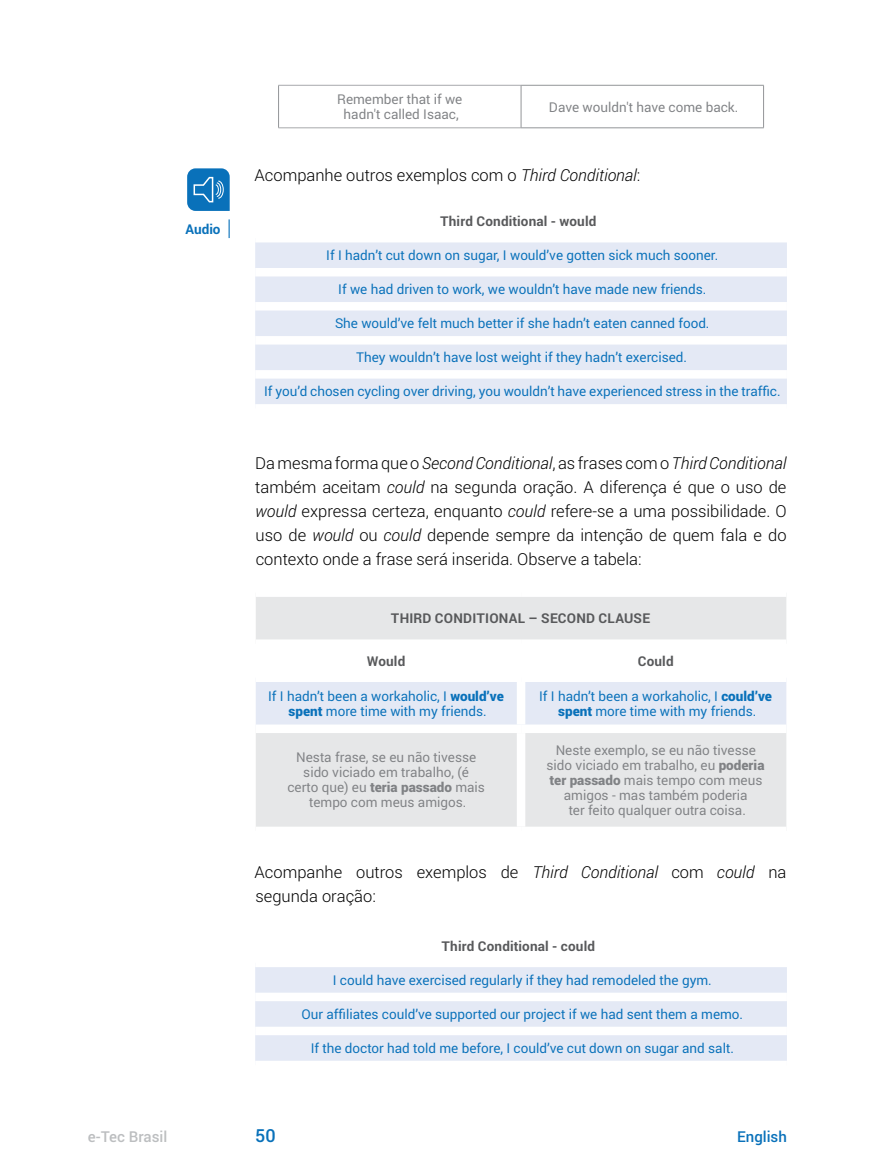
<style>
.page{position:relative;width:872px;height:1170px;background:#fff}
.page>*{position:absolute;margin:0;border:0;box-sizing:border-box;transform-origin:0 0}
.t1{font:500 18px "Roboto";color:#0971ba}
.t2{font:300 16.5px/24px "Roboto";color:#000;text-align:justify}
.t3{font:500 15px "Roboto";color:#bcbec0}
.t4{font:500 15px "Roboto";color:#0971ba}
.t5{font:13.5px/15px "Roboto";color:#0971ba;text-align:center}
.t6{font:13.5px/15px "Roboto";color:#808285;text-align:center}
.t7{font:700 13.5px "Roboto";letter-spacing:.015em;color:#58595b}
.t8{font:700 13.5px "Roboto";color:#0971ba}
.s1{font-style:italic}
.s2{font-weight:900}
</style>
<div class="page">
<hr style="left:278px;top:85px;width:243px;height:1px;background:#a7a9ac">
<hr style="left:278px;top:127px;width:243px;height:1px;background:#a7a9ac">
<hr style="left:278px;top:85px;width:1px;height:43px;background:#939598">
<hr style="left:521px;top:85px;width:1px;height:43px;background:#939598">
<hr style="left:763px;top:85px;width:1px;height:43px;background:#939598">
<hr style="left:521px;top:85px;width:242px;height:1px;background:#939598">
<hr style="left:521px;top:127px;width:242px;height:1px;background:#939598">
<div style="left:255px;top:242px;width:532px;height:162px;background:#e4e9f5"></div>
<div style="left:255px;top:268px;width:532px;height:8px;background:#fff"></div>
<div style="left:255px;top:302px;width:532px;height:8px;background:#fff"></div>
<div style="left:255px;top:336px;width:532px;height:8px;background:#fff"></div>
<div style="left:255px;top:370px;width:532px;height:8px;background:#fff"></div>
<div style="left:256px;top:597px;width:530px;height:229px;background:#e6e7e8"></div>
<svg style="left:256px;top:648px;width:530px;height:76px"></svg>
<div style="left:256px;top:639px;width:265px;height:9px;background:#fff"></div>
<div style="left:521px;top:639px;width:265px;height:9px;background:#fff"></div>
<div style="left:517px;top:648px;width:8px;height:25px;background:#fff"></div>
<div style="left:256px;top:673px;width:265px;height:9px;background:#fff"></div>
<div style="left:521px;top:673px;width:265px;height:9px;background:#fff"></div>
<div style="left:517px;top:682px;width:8px;height:42px;background:#fff"></div>
<div style="left:256px;top:724px;width:265px;height:9px;background:#fff"></div>
<div style="left:521px;top:724px;width:265px;height:9px;background:#fff"></div>
<div style="left:517px;top:733px;width:8px;height:93px;background:#fff"></div>
<div style="left:255px;top:967px;width:532px;height:93px;background:#e4e9f5"></div>
<div style="left:255px;top:992px;width:532px;height:9px;background:#fff"></div>
<div style="left:255px;top:1026px;width:532px;height:9px;background:#fff"></div>
<svg style="left:228px;top:219px;width:2px;height:19px"></svg>
<svg style="left:187px;top:168px;width:43px;height:43px;background:#2a84c3"></svg>
<p class="t8" style="left:185px;top:220px;width:37px">Audio</p>
<p class="t6" style="left:337px;top:91px;width:127px">Remember that if we hadn't called Isaac,</p>
<p class="t6" style="left:549px;top:99px;width:191px">Dave wouldn't have come back.</p>
<p class="t2" style="left:255px;top:163px;width:387px">Acompanhe outros exemplos com o <span class="s1">Third Conditional</span>:</p>
<p class="t7" style="left:440px;top:212px;width:158px">Third Conditional - would</p>
<p class="t5" style="left:326px;top:247px;width:393px">If I hadn’t cut down on sugar, I would’ve gotten sick much sooner.</p>
<p class="t5" style="left:338px;top:281px;width:369px">If we had driven to work, we wouldn’t have made new friends.</p>
<p class="t5" style="left:335px;top:315px;width:376px">She would’ve felt much better if she hadn’t eaten canned food.</p>
<p class="t5" style="left:356px;top:349px;width:332px">They wouldn’t have lost weight if they hadn’t exercised.</p>
<p class="t5" style="left:264px;top:383px;width:518px">If you’d chosen cycling over driving, you wouldn’t have experienced stress in the traffic.</p>
<p class="t2" style="left:255px;top:451px;width:533px">Damesma forma que o <span class="s1">Second Conditional</span>, as frases como <span class="s1">Third Conditional </span>também aceitam <span class="s1">could</span> na segunda oração. A diferença é que o uso de <span class="s1">would</span> expressa certeza, enquanto <span class="s1">could</span> refere-se a uma possibilidade. O uso de <span class="s1">would</span> ou <span class="s1">could</span> depende sempre da intenção de quem fala e do contexto onde a frase será inserida. Observe a tabela:</p>
<p class="t7" style="left:391px;top:609px;width:261px">THIRD CONDITIONAL – SECOND CLAUSE</p>
<p class="t7" style="left:367px;top:651px;width:40px">Would</p>
<p class="t7" style="left:637px;top:651px;width:37px">Could</p>
<p class="t5" style="left:268px;top:688px;width:237px">If I hadn’t been a workaholic, I <span class="s2">would’ve spent</span> more time with my friends.</p>
<p class="t5" style="left:539px;top:688px;width:234px">If I hadn’t been a workaholic, I <span class="s2">could’ve spent</span> more time with my friends.</p>
<p class="t6" style="left:287px;top:749px;width:199px">Nesta frase, se eu não tivesse sido viciado em trabalho, (é certo que) eu <span class="s2">teria passado</span> mais tempo com meus amigos.</p>
<p class="t6" style="left:546px;top:742px;width:219px">Neste exemplo, se eu não tivesse sido viciado em trabalho, eu <span class="s2">poderia ter passado</span> mais tempo com meus amigos - mas também poderia<br>ter feito qualquer outra coisa.</p>
<p class="t2" style="left:255px;top:859px;width:533px">Acompanhe outros exemplos de <span class="s1">Third Conditional</span> com <span class="s1">could</span> na segunda oração:</p>
<p class="t7" style="left:441px;top:936px;width:155px">Third Conditional - could</p>
<p class="t5" style="left:333px;top:972px;width:380px">I could have exercised regularly if they had remodeled the gym.</p>
<p class="t5" style="left:301px;top:1006px;width:443px">Our affiliates could’ve supported our project if we had sent them a memo.</p>
<p class="t5" style="left:311px;top:1040px;width:424px">If the doctor had told me before, I could’ve cut down on sugar and salt.</p>
<p class="t3" style="left:88px;top:1125px;width:81px">e-Tec Brasil</p>
<h1 class="t1" style="left:255px;top:1122px;width:22px">50</h1>
<p class="t4" style="left:737px;top:1125px;width:51px">English</p>
</div>
